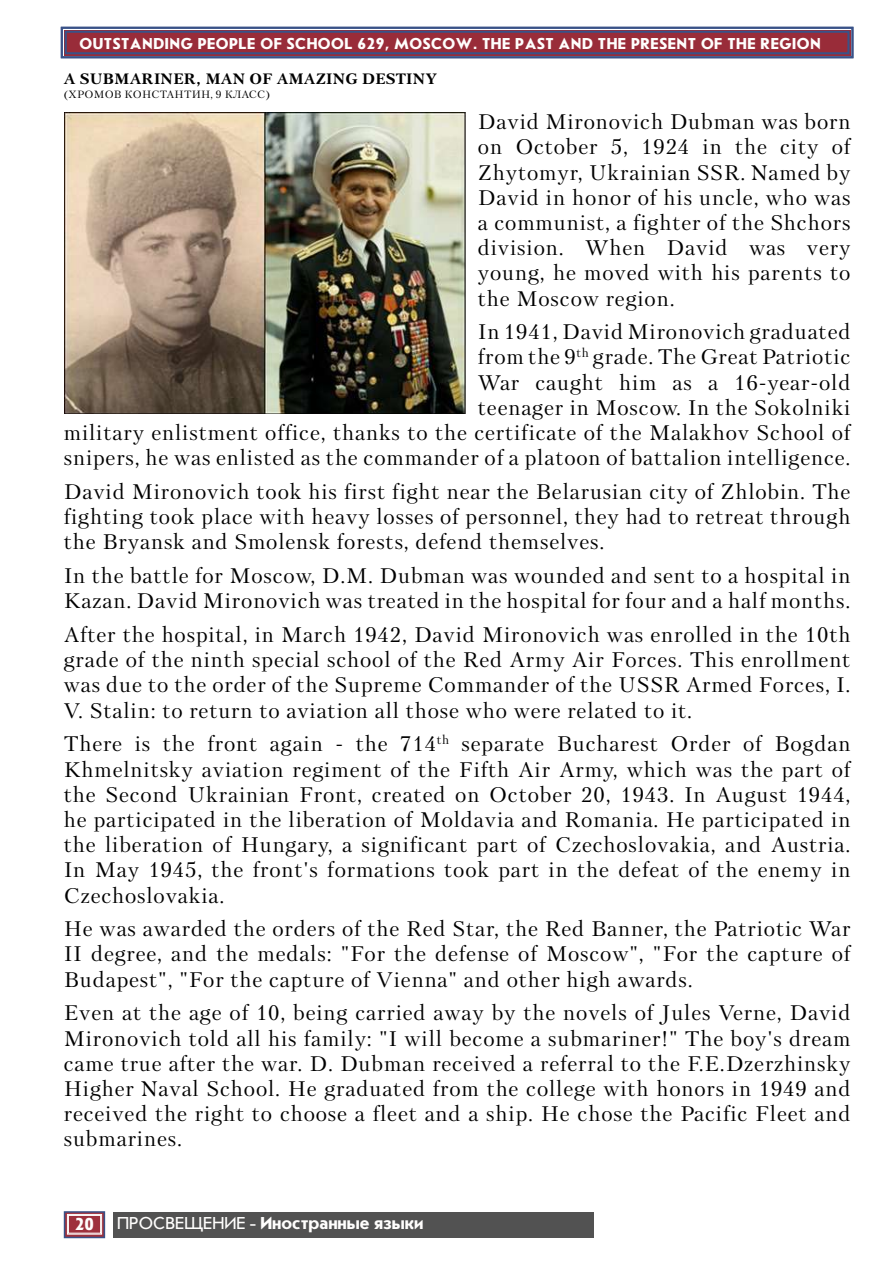
<style>
.page{position:relative;width:893px;height:1263px;background:#fff}
.page>*{position:absolute;margin:0;border:0;box-sizing:border-box;transform-origin:0 0}
.t1{font:21px/25.2px "Petersburg A San Pin";letter-spacing:.04em;color:#000;text-align:justify}
.t2{font:700 18px "Journal Sans C";color:#fffefd}
.t3{font:700 16.5px "Journal Sans C";letter-spacing:.03em;color:#fffefd}
.t4{font:700 15px "Petersburg C San Pin";letter-spacing:.03em;color:#000}
.t5{font:10.5px "Petersburg C San Pin";letter-spacing:.025em;color:#000}
.s1{font-weight:400}
</style>
<div class="page">
<div style="left:64px;top:1211px;width:41px;height:27px;background:#ddb8bb;border:2px solid #395288"></div>
<svg style="left:67px;top:1214px;width:35px;height:20px"></svg>
<div style="left:68px;top:1215px;width:33px;height:18px;border:1px solid #fffefd"></div>
<div style="left:113px;top:1212px;width:480px;height:25px;background:#525252"></div>
<svg style="left:60px;top:26px;width:794px;height:33px;background:#8e4559"></svg>
<div style="left:65px;top:31px;width:784px;height:23px;border:2px solid #395288"></div>
<img style="left:64px;top:112px;width:401px;height:302px">
<p class="t3" style="left:80px;top:35px;width:743px">OUTSTANDING PEOPLE OF SCHOOL 629, MOSCOW. THE PAST AND THE PRESENT OF THE REGION</p>
<p class="t4" style="left:64px;top:69px;width:375px">A SUBMARINER, MAN OF AMAZING DESTINY</p>
<p class="t5" style="left:64px;top:88px;width:208px">(ХРОМОВ КОНСТАНТИН, 9 КЛАСС)</p>
<p class="t1" style="left:478px;top:108px;width:374px">David Mironovich Dubman was born on October 5, 1924 in the city of Zhytomyr, Ukrainian SSR. Named by David in honor of his uncle, who was a communist, a fighter of the Shchors division. When David was very young, he moved with his parents to the Moscow region.</p>
<p class="t1" style="left:64px;top:318px;width:788px;text-align:right">In 1941, David Mironovich graduated<br>from the 9<sup>th</sup> grade. The Great Patriotic<br>War caught him as a 16-year-old<br>teenager in Moscow. In the Sokolniki<br>military enlistment office, thanks to the certificate of the Malakhov School of snipers, he was enlisted as the commander of a platoon of battalion intelligence.</p>
<p class="t1" style="left:64px;top:478px;width:788px">David Mironovich took his first fight near the Belarusian city of Zhlobin. The fighting took place with heavy losses of personnel, they had to retreat through the Bryansk and Smolensk forests, defend themselves.</p>
<p class="t1" style="left:64px;top:562px;width:788px">In the battle for Moscow, D.M. Dubman was wounded and sent to a hospital in<br>Kazan. David Mironovich was treated in the hospital for four and a half months.</p>
<p class="t1" style="left:64px;top:621px;width:788px">After the hospital, in March 1942, David Mironovich was enrolled in the 10th grade of the ninth special school of the Red Army Air Forces. This enrollment was due to the order of the Supreme Commander of the USSR Armed Forces, I.<br>V. Stalin: to return to aviation all those who were related to it.</p>
<p class="t1" style="left:64px;top:731px;width:788px">There is the front again - the 714<sup>th</sup> separate Bucharest Order of Bogdan Khmelnitsky aviation regiment of the Fifth Air Army, which was the part of the Second Ukrainian Front, created on October 20, 1943. In August 1944, he participated in the liberation of Moldavia and Romania. He participated in the liberation of Hungary, a significant part of Czechoslovakia, and Austria.<br>In May 1945, the front's formations took part in the defeat of the enemy in Czechoslovakia.</p>
<p class="t1" style="left:64px;top:915px;width:788px">He was awarded the orders of the Red Star, the Red Banner, the Patriotic War II degree, and the medals: "For the defense of Moscow", "For the capture of Budapest", "For the capture of Vienna" and other high awards.</p>
<p class="t1" style="left:64px;top:1000px;width:788px">Even at the age of 10, being carried away by the novels of Jules Verne, David Mironovich told all his family: "I will become a submariner!" The boy's dream came true after the war. D. Dubman received a referral to the F.E.Dzerzhinsky Higher Naval School. He graduated from the college with honors in 1949 and received the right to choose a fleet and a ship. He chose the Pacific Fleet and submarines.</p>
<p class="t2" style="left:75px;top:1214px;width:20px">20</p>
<p class="t2" style="left:117px;top:1214px;width:308px"><span class="s1">ПРОСВЕЩЕНИЕ -</span> Иностранные языки</p>
</div>
